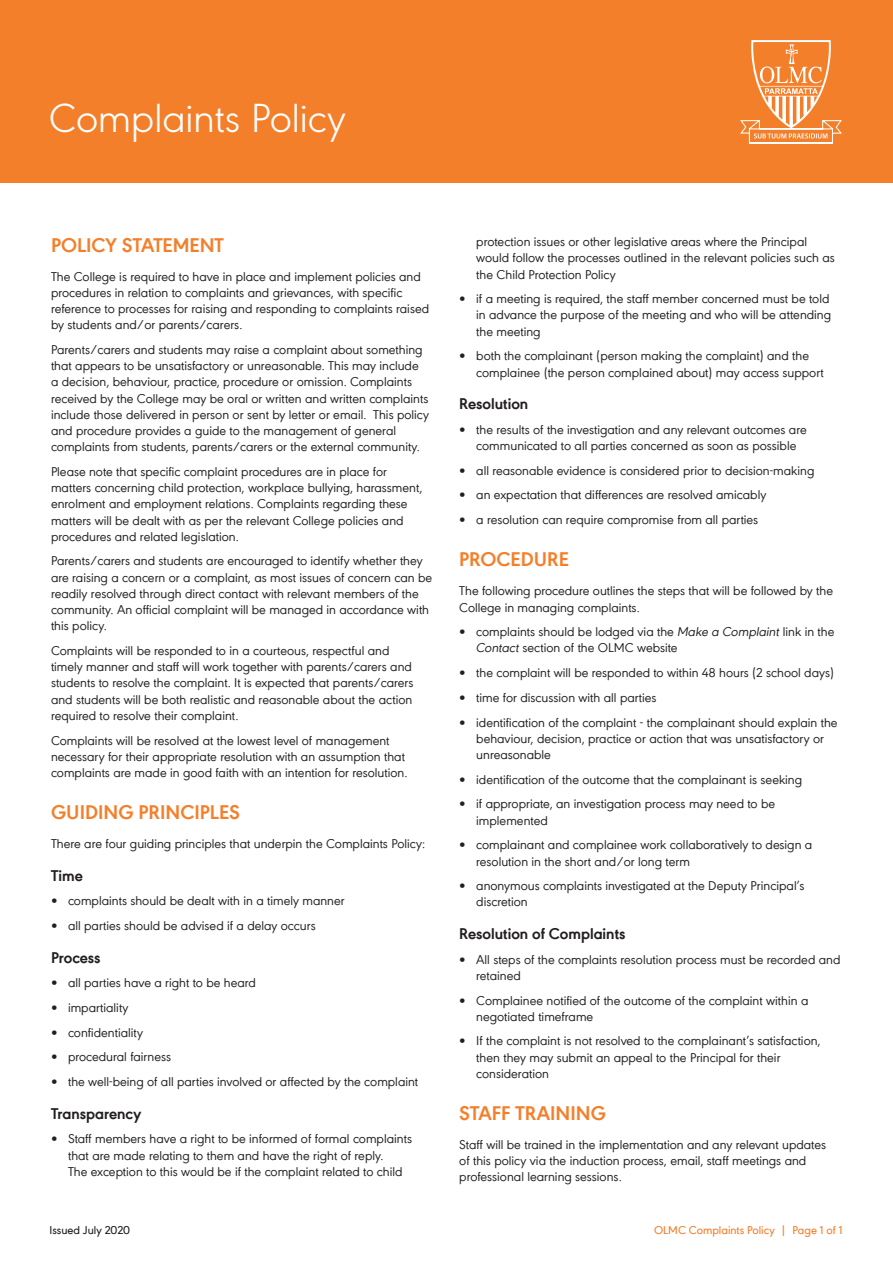
<style>
.page{position:relative;width:893px;height:1263px;background:#fff}
.page>*{position:absolute;margin:0;border:0;box-sizing:border-box;transform-origin:0 0}
.t1{font:300 42px "URW Geometric";color:#fff}
.t2{font:700 21px "URW Geometric";color:#f47f2a}
.t3{font:700 16.5px "URW Geometric";color:#231f20}
.t4{font:13.5px/16.2px "URW Geometric";color:#231f20}
.t5{font:500 12px "URW Geometric";color:#f47f2a}
.t6{font:500 12px "URW Geometric";color:#231f20}
.s1{font-style:italic}
</style>
<div class="page">
<div style="left:0;top:0;width:893px;height:183px;background:#f47f2a"></div>
<svg style="left:740px;top:40px;width:102px;height:104px"></svg>
<h1 class="t1" style="left:49px;top:88px;width:298px">Complaints Policy</h1>
<h2 class="t2" style="left:51px;top:229px;width:174px">Policy Statement</h2>
<p class="t4" style="left:51px;top:267px;width:380px">The College is required to have in place and implement policies and procedures in relation to complaints and grievances, with specific reference to processes for raising and responding to complaints raised by students and/or parents/carers.</p>
<p class="t4" style="left:51px;top:340px;width:380px">Parents/carers and students may raise a complaint about something that appears to be unsatisfactory or unreasonable. This may include a decision, behaviour, practice, procedure or omission. Complaints received by the College may be oral or written and written complaints include those delivered in person or sent by letter or email. This policy and procedure provides a guide to the management of general complaints from students, parents/carers or the external community.</p>
<p class="t4" style="left:51px;top:462px;width:373px">Please note that specific complaint procedures are in place for matters concerning child protection, workplace bullying, harassment, enrolment and employment relations. Complaints regarding these matters will be dealt with as per the relevant College policies and procedures and related legislation.</p>
<p class="t4" style="left:51px;top:552px;width:383px">Parents/carers and students are encouraged to identify whether they are raising a concern or a complaint, as most issues of concern can be readily resolved through direct contact with relevant members of the community. An official complaint will be managed in accordance with this policy.</p>
<p class="t4" style="left:51px;top:641px;width:364px">Complaints will be responded to in a courteous, respectful and timely manner and staff will work together with parents/carers and students to resolve the complaint. It is expected that parents/carers and students will be both realistic and reasonable about the action required to resolve their complaint.</p>
<p class="t4" style="left:51px;top:731px;width:358px">Complaints will be resolved at the lowest level of management necessary for their appropriate resolution with an assumption that complaints are made in good faith with an intention for resolution.</p>
<h2 class="t2" style="left:51px;top:796px;width:188px">Guiding Principles</h2>
<p class="t4" style="left:51px;top:834px;width:376px">There are four guiding principles that underpin the Complaints Policy:</p>
<p class="t3" style="left:51px;top:863px;width:33px">Time</p>
<p class="t4" style="left:51px;top:892px;width:295px">• complaints should be dealt with in a timely manner</p>
<p class="t4" style="left:51px;top:916px;width:266px">• all parties should be advised if a delay occurs</p>
<p class="t3" style="left:51px;top:945px;width:51px">Process</p>
<p class="t4" style="left:51px;top:974px;width:206px">• all parties have a right to be heard</p>
<p class="t4" style="left:51px;top:998px;width:79px">• impartiality</p>
<p class="t4" style="left:51px;top:1023px;width:94px">• confidentiality</p>
<p class="t4" style="left:51px;top:1048px;width:121px">• procedural fairness</p>
<p class="t4" style="left:51px;top:1072px;width:369px">• the well-being of all parties involved or affected by the complaint</p>
<p class="t3" style="left:51px;top:1101px;width:92px">Transparency</p>
<p class="t4" style="left:68px;top:1130px;width:345px;text-indent:-17px">• Staff members have a right to be informed of formal complaints that are made relating to them and have the right of reply.<br>The exception to this would be if the complaint related to child</p>
<p class="t4" style="left:476px;top:233px;width:360px">protection issues or other legislative areas where the Principal would follow the processes outlined in the relevant policies such as the Child Protection Policy</p>
<p class="t4" style="left:476px;top:290px;width:356px;text-indent:-17px">• if a meeting is required, the staff member concerned must be told in advance the purpose of the meeting and who will be attending the meeting</p>
<p class="t4" style="left:476px;top:347px;width:349px;text-indent:-17px">• both the complainant (person making the complaint) and the complainee (the person complained about) may access support</p>
<p class="t3" style="left:459px;top:391px;width:71px">Resolution</p>
<p class="t4" style="left:459px;top:420px;width:349px;text-align:center">• the results of the investigation and any relevant outcomes are communicated to all parties concerned as soon as possible</p>
<p class="t4" style="left:459px;top:461px;width:357px">• all reasonable evidence is considered prior to decision-making</p>
<p class="t4" style="left:459px;top:486px;width:309px">• an expectation that differences are resolved amicably</p>
<p class="t4" style="left:459px;top:510px;width:301px">• a resolution can require compromise from all parties</p>
<h2 class="t2" style="left:459px;top:544px;width:111px">Procedure</h2>
<p class="t4" style="left:459px;top:582px;width:375px">The following procedure outlines the steps that will be followed by the<br>College in managing complaints.</p>
<p class="t4" style="left:476px;top:623px;width:360px;text-indent:-17px">• complaints should be lodged via the <span class="s1">Make a Complaint</span> link in the<br><span class="s1">Contact</span> section of the OLMC website</p>
<p class="t4" style="left:459px;top:663px;width:376px">• the complaint will be responded to within 48 hours (2 school days)</p>
<p class="t4" style="left:459px;top:688px;width:199px">• time for discussion with all parties</p>
<p class="t4" style="left:476px;top:713px;width:363px;text-indent:-17px">• identification of the complaint - the complainant should explain the behaviour, decision, practice or action that was unsatisfactory or unreasonable</p>
<p class="t4" style="left:459px;top:770px;width:344px">• identification of the outcome that the complainant is seeking</p>
<p class="t4" style="left:476px;top:795px;width:300px;text-indent:-17px">• if appropriate, an investigation process may need to be implemented</p>
<p class="t4" style="left:476px;top:836px;width:338px;text-indent:-17px">• complainant and complainee work collaboratively to design a resolution in the short and/or long term</p>
<p class="t4" style="left:476px;top:876px;width:330px;text-indent:-17px">• anonymous complaints investigated at the Deputy Principal’s discretion</p>
<p class="t3" style="left:459px;top:921px;width:168px">Resolution of Complaints</p>
<p class="t4" style="left:476px;top:950px;width:366px;text-indent:-17px">• All steps of the complaints resolution process must be recorded and retained</p>
<p class="t4" style="left:476px;top:991px;width:334px;text-indent:-17px">• Complainee notified of the outcome of the complaint within a negotiated timeframe</p>
<p class="t4" style="left:476px;top:1032px;width:346px;text-indent:-17px">• If the complaint is not resolved to the complainant’s satisfaction, then they may submit an appeal to the Principal for their consideration</p>
<h2 class="t2" style="left:459px;top:1097px;width:147px">Staff Training</h2>
<p class="t4" style="left:459px;top:1135px;width:368px">Staff will be trained in the implementation and any relevant updates of this policy via the induction process, email, staff meetings and professional learning sessions.</p>
<p class="t6" style="left:49px;top:1221px;width:82px">Issued July 2020</p>
<p class="t5" style="left:654px;top:1221px;width:190px">OLMC Complaints Policy | Page 1 of 1</p>
</div>
